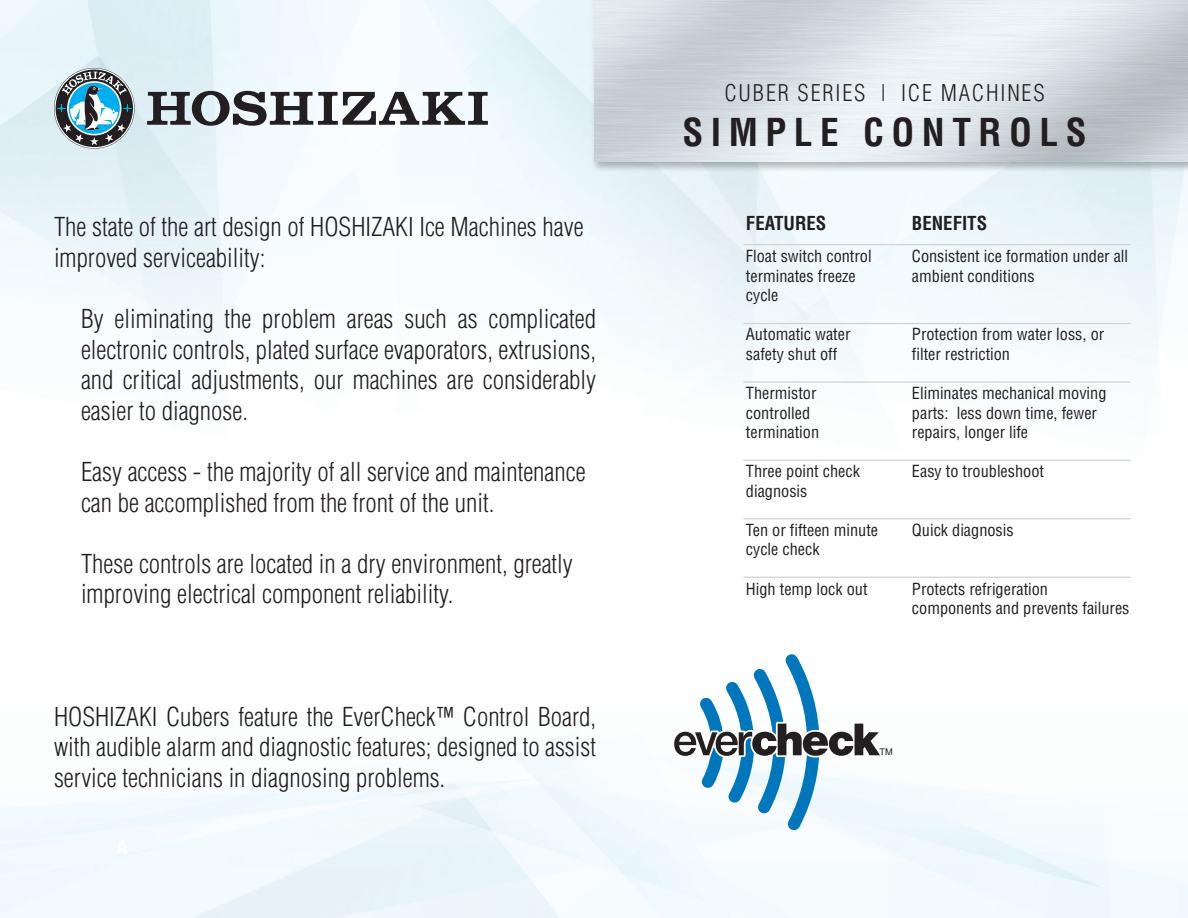
<style>
.page{position:relative;width:1188px;height:918px;background:#fff}
.page>*{position:absolute;margin:0;border:0;box-sizing:border-box;transform-origin:0 0}
.t1{font:700 condensed 37.5px "Helvetica";letter-spacing:.2em;color:#231f20}
.t2{font:300 condensed 25.5px/30.6px "Helvetica";color:#231f20}
.t3{font:300 condensed 22.5px "Helvetica";letter-spacing:.08em;color:#231f20}
.t4{font:700 condensed 18.75px "Helvetica";color:#231f20}
.t5{font:condensed 16.35px/19.5px "Helvetica";color:#231f20}
.t6{font:9.15px "Arial";color:#231f20}
</style>
<div class="page">
<svg style="left:672px;top:654px;width:210px;height:176px"></svg>
<hr style="left:743px;top:244px;width:388px;height:1px;background:#d1d2d4">
<hr style="left:743px;top:323px;width:388px;height:1px;background:#d1d2d4">
<hr style="left:743px;top:381px;width:388px;height:2px;background:#d1d2d4">
<hr style="left:743px;top:460px;width:388px;height:1px;background:#d1d2d4">
<hr style="left:743px;top:518px;width:388px;height:1px;background:#d1d2d4">
<hr style="left:743px;top:577px;width:388px;height:1px;background:#d1d2d4">
<div style="left:591px;top:0;width:597px;height:173px;background:#231f20;opacity:.3"></div>
<img style="left:594px;top:0;width:594px;height:162px">
<svg style="left:147px;top:91px;width:341px;height:35px"></svg>
<svg style="left:54px;top:68px;width:81px;height:81px;background:#7d9aa5"></svg>
<p class="t2" style="left:54px;top:212px;width:531px">The state of the art design of HOSHIZAKI Ice Machines have improved serviceability:</p>
<p class="t2" style="left:81px;top:303px;width:517px;text-align:justify">By eliminating the problem areas such as complicated electronic controls, plated surface evaporators, extrusions, and critical adjustments, our machines are considerably easier to diagnose.</p>
<p class="t2" style="left:81px;top:456px;width:506px">Easy access - the majority of all service and maintenance can be accomplished from the front of the unit.</p>
<p class="t2" style="left:81px;top:548px;width:493px">These controls are located in a dry environment, greatly improving electrical component reliability.</p>
<p class="t2" style="left:54px;top:701px;width:544px;text-align:justify">HOSHIZAKI Cubers feature the EverCheck™ Control Board, with audible alarm and diagnostic features; designed to assist service technicians in diagnosing problems.</p>
<p class="t3" style="left:724px;top:80px;width:322px">CUBER SERIES | ICE MACHINES</p>
<h1 class="t1" style="left:683px;top:110px;width:406px">SIMPLE CONTROLS</h1>
<p class="t4" style="left:746px;top:212px;width:82px">FEATURES</p>
<p class="t5" style="left:746px;top:246px;width:127px">Float switch control terminates freeze cycle</p>
<p class="t5" style="left:746px;top:324px;width:106px">Automatic water safety shut off</p>
<p class="t5" style="left:746px;top:383px;width:75px">Thermistor controlled termination</p>
<p class="t5" style="left:746px;top:461px;width:115px">Three point check diagnosis</p>
<p class="t5" style="left:746px;top:520px;width:134px">Ten or fifteen minute cycle check</p>
<p class="t5" style="left:746px;top:579px;width:123px">High temp lock out</p>
<p class="t4" style="left:912px;top:212px;width:77px">BENEFITS</p>
<p class="t5" style="left:912px;top:246px;width:218px">Consistent ice formation under all ambient conditions</p>
<p class="t5" style="left:912px;top:324px;width:194px">Protection from water loss, or filter restriction</p>
<p class="t5" style="left:912px;top:383px;width:196px">Eliminates mechanical moving parts: less down time, fewer repairs, longer life</p>
<p class="t5" style="left:912px;top:461px;width:134px">Easy to troubleshoot</p>
<p class="t5" style="left:912px;top:520px;width:103px">Quick diagnosis</p>
<p class="t5" style="left:912px;top:579px;width:219px">Protects refrigeration components and prevents failures</p>
<p class="t6" style="left:880px;top:746px;width:15px">TM</p>
</div>
